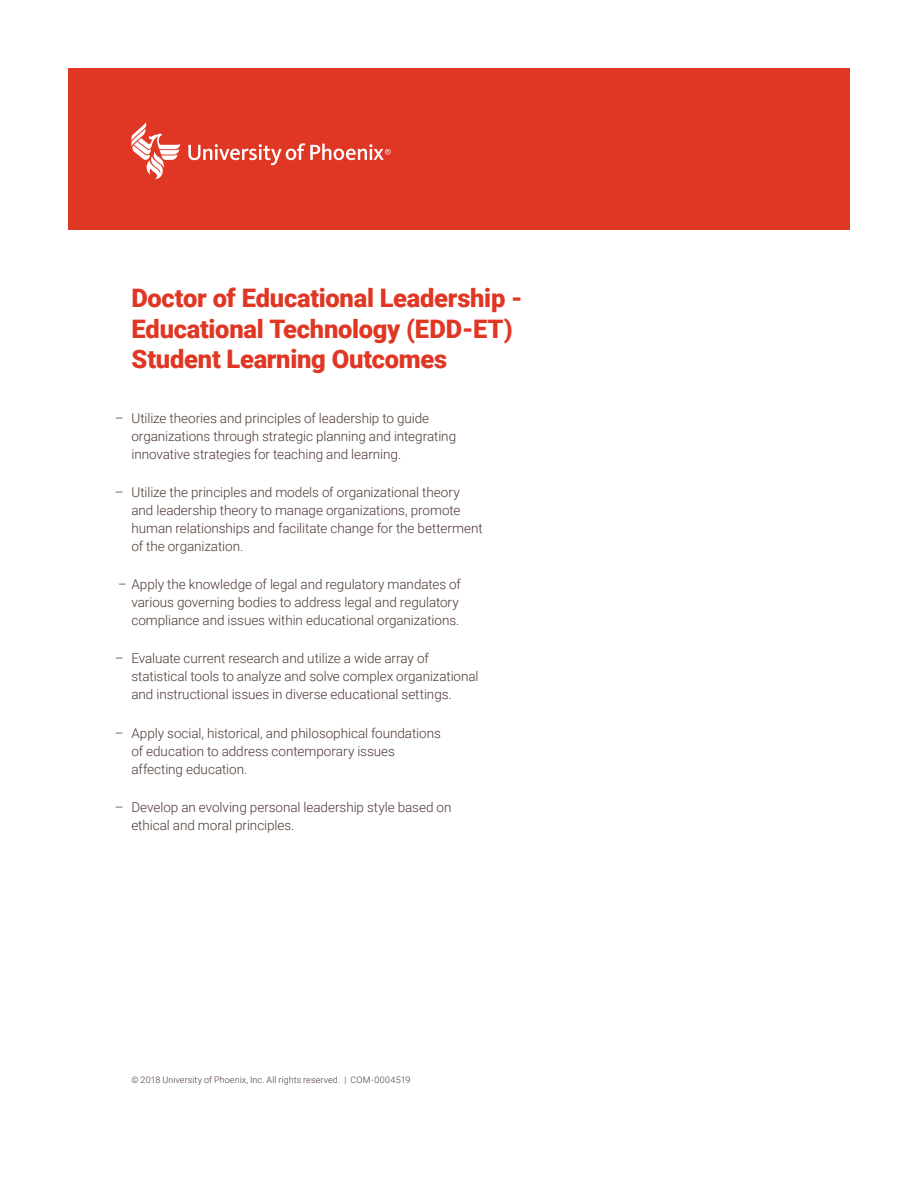
<style>
.page{position:relative;width:918px;height:1188px;background:#fff}
.page>*{position:absolute;margin:0;border:0;box-sizing:border-box;transform-origin:0 0}
.t1{font:900 25.5px/30.6px "Roboto";letter-spacing:-.01em;color:#e03725}
.t2{font:300 13.5px/18px "Roboto";letter-spacing:-.005em;color:#4d3732}
.t3{font:300 9px "Roboto";letter-spacing:.01em;color:#4d3732}
</style>
<div class="page">
<div style="left:68px;top:68px;width:782px;height:162px;background:#e03725"></div>
<svg style="left:131px;top:122px;width:49px;height:57px"></svg>
<svg style="left:188px;top:143px;width:203px;height:22px"></svg>
<h1 class="t1" style="left:131px;top:282px;width:393px">Doctor of Educational Leadership -<br>Educational Technology (EDD-ET)<br>Student Learning Outcomes</h1>
<p class="t2" style="left:131px;top:408px;width:326px;text-indent:-16px">– Utilize theories and principles of leadership to guide organizations through strategic planning and integrating innovative strategies for teaching and learning.</p>
<p class="t2" style="left:131px;top:483px;width:353px;text-indent:-16px">– Utilize the principles and models of organizational theory and leadership theory to manage organizations, promote human relationships and facilitate change for the betterment of the organization.</p>
<p class="t2" style="left:131px;top:575px;width:331px;text-indent:-13px">– Apply the knowledge of legal and regulatory mandates of various governing bodies to address legal and regulatory compliance and issues within educational organizations.</p>
<p class="t2" style="left:131px;top:649px;width:349px;text-indent:-16px">– Evaluate current research and utilize a wide array of statistical tools to analyze and solve complex organizational and instructional issues in diverse educational settings.</p>
<p class="t2" style="left:131px;top:723px;width:311px;text-indent:-16px">– Apply social, historical, and philosophical foundations of education to address contemporary issues affecting education.</p>
<p class="t2" style="left:131px;top:798px;width:322px;text-indent:-16px">– Develop an evolving personal leadership style based on ethical and moral principles.</p>
<p class="t3" style="left:131px;top:1073px;width:281px">© 2018 University of Phoenix, Inc. All rights reserved. | COM-0004519</p>
</div>
